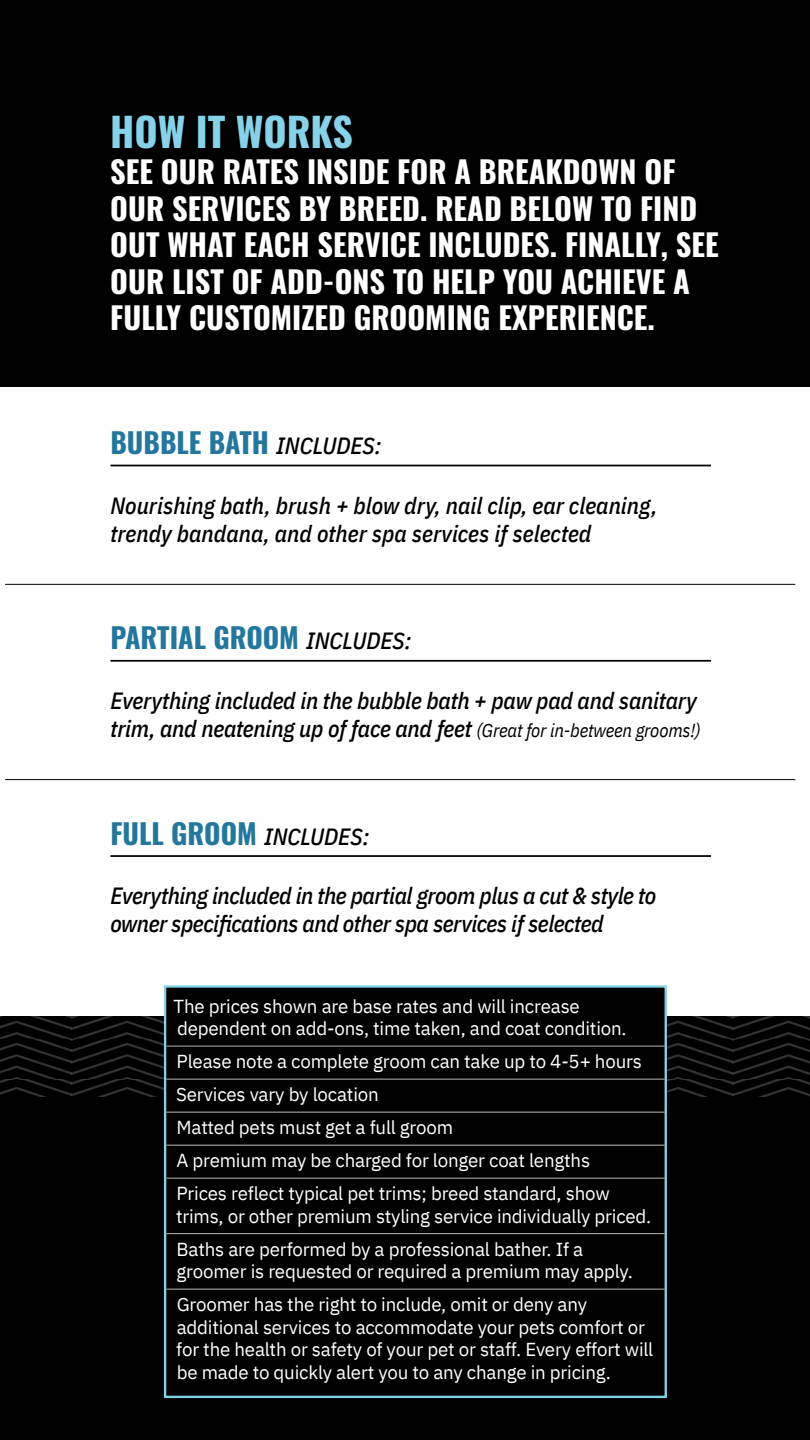
<style>
.page{position:relative;width:810px;height:1440px;background:#000}
.page>*{position:absolute;margin:0;border:0;box-sizing:border-box;transform-origin:0 0}
.t1{font:700 39.83px "Oswald";color:#85d3ea}
.t2{font:700 30.45px/36.5px "Oswald";color:#fff}
.t3{font:700 28.12px "Oswald";color:#22779e}
.t4{font:italic 500 23.4px/28.1px "IBM Plex Sans Cond";letter-spacing:-.01em;color:#000}
.t5{font:18.75px/33px "IBM Plex Sans";letter-spacing:-.01em;color:#fff}
.s1{font-family:"IBM Plex Sans Cond";font-weight:500;font-style:italic;font-size:23.4px;color:#000}
.s2{font-weight:400;font-size:18.75px}
</style>
<div class="page">
<img style="left:0;top:1015px;width:810px;height:82px">
<div style="left:0;top:387px;width:810px;height:628px;background:#fff"></div>
<div style="left:165px;top:986px;width:501px;height:411px;background:#000"></div>
<hr style="left:166px;top:1046px;width:499px;height:1px;background:#b6b8ba">
<hr style="left:166px;top:1079px;width:499px;height:1px;background:#b6b8ba">
<hr style="left:166px;top:1112px;width:499px;height:1px;background:#b6b8ba">
<hr style="left:166px;top:1145px;width:499px;height:1px;background:#b6b8ba">
<hr style="left:166px;top:1178px;width:499px;height:1px;background:#b6b8ba">
<hr style="left:166px;top:1233px;width:499px;height:1px;background:#b6b8ba">
<hr style="left:166px;top:1289px;width:499px;height:1px;background:#b6b8ba">
<div style="left:164px;top:985px;width:503px;height:413px;border:2px solid #85d3ea"></div>
<hr style="left:110px;top:465px;width:601px;height:1px;background:#000">
<hr style="left:5px;top:584px;width:790px;height:1px;background:#000">
<hr style="left:110px;top:660px;width:601px;height:2px;background:#000">
<hr style="left:5px;top:779px;width:790px;height:1px;background:#000">
<hr style="left:110px;top:855px;width:601px;height:2px;background:#000">
<h1 class="t1" style="left:110px;top:111px;width:244px">HOW IT WORKS</h1>
<h2 class="t2" style="left:110px;top:156px;width:610px">SEE OUR RATES INSIDE FOR A BREAKDOWN OF OUR SERVICES BY BREED. READ BELOW TO FIND OUT WHAT EACH SERVICE INCLUDES. FINALLY, SEE OUR LIST OF ADD-ONS TO HELP YOU ACHIEVE A FULLY CUSTOMIZED GROOMING EXPERIENCE.</h2>
<h3 class="t3" style="left:110px;top:428px;width:272px">BUBBLE BATH <span class="s1">INCLUDES:</span></h3>
<p class="t4" style="left:110px;top:489px;width:549px">Nourishing bath, brush + blow dry, nail clip, ear cleaning, trendy bandana, and other spa services if selected</p>
<h3 class="t3" style="left:110px;top:623px;width:302px">PARTIAL GROOM <span class="s1">INCLUDES:</span></h3>
<p class="t4" style="left:110px;top:685px;width:592px">Everything included in the bubble bath + paw pad and sanitary trim, and neatening up of face and feet <span class="s2">(Great for in-between grooms!)</span></p>
<h3 class="t3" style="left:110px;top:818px;width:260px">FULL GROOM <span class="s1">INCLUDES:</span></h3>
<p class="t4" style="left:110px;top:880px;width:547px">Everything included in the partial groom plus a cut &amp; style to owner specifications and other spa services if selected</p>
<p class="t5" style="left:174px;top:993px;width:455px;line-height:22.5px">The prices shown are base rates and will increase dependent on add-ons, time taken, and coat condition.</p>
<p class="t5" style="left:176px;top:1044px;width:467px">Please note a complete groom can take up to 4-5+ hours Services vary by location<br>Matted pets must get a full groom<br>A premium may be charged for longer coat lengths Prices reflect typical pet trims; breed standard, show</p>
<p class="t5" style="left:176px;top:1198px;width:477px">trims, or other premium styling service individually priced.<br>Baths are performed by a professional bather. If a</p>
<p class="t5" style="left:177px;top:1254px;width:458px">groomer is requested or required a premium may apply.<br>Groomer has the right to include, omit or deny any</p>
<p class="t5" style="left:176px;top:1314px;width:479px;line-height:22.5px">additional services to accommodate your pets comfort or for the health or safety of your pet or staff. Every effort will be made to quickly alert you to any change in pricing.</p>
</div>
